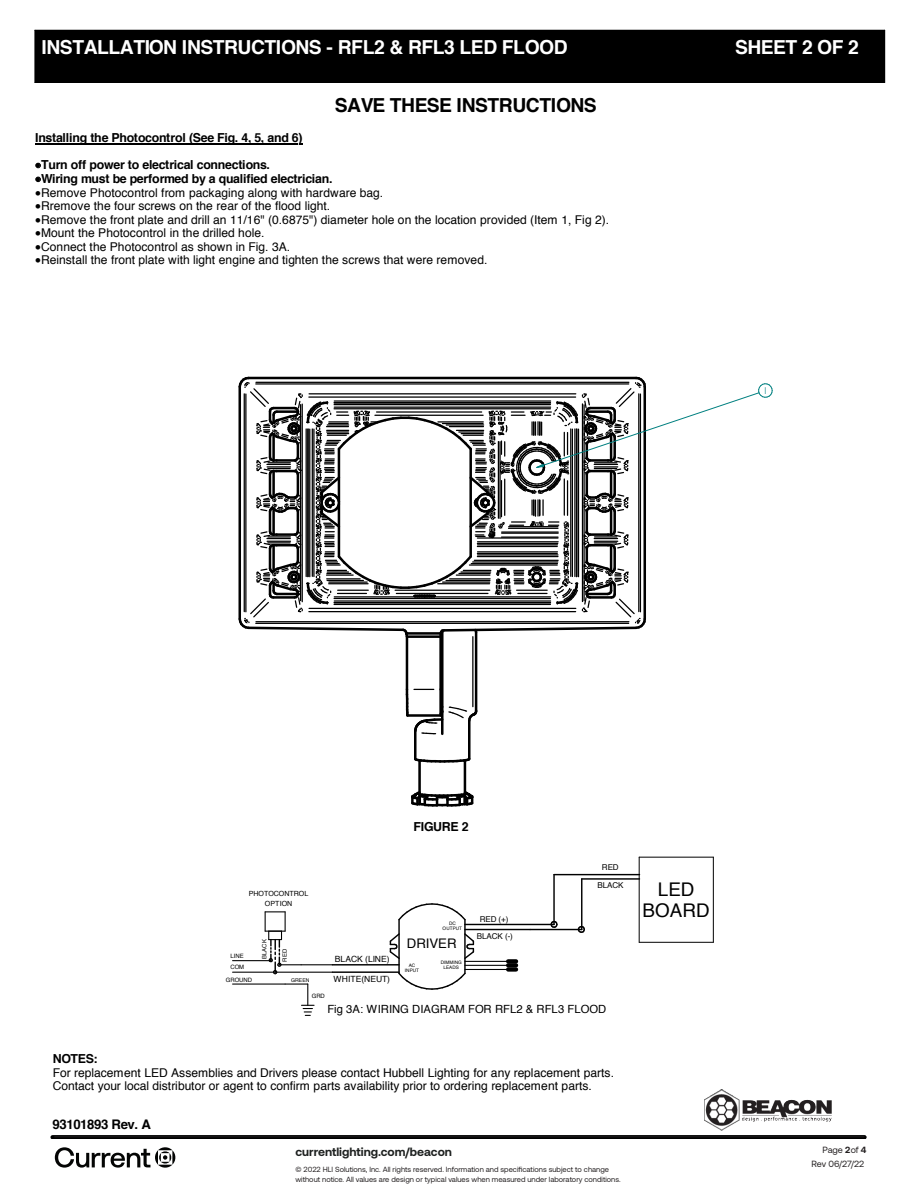
<style>
.page{position:relative;width:918px;height:1188px;background:#fff}
.page>*{position:absolute;margin:0;border:0;box-sizing:border-box;transform-origin:0 0}
.t1{font:700 19.35px "Helvetica";letter-spacing:-.025em;color:#fff}
.t2{font:700 19.35px "Helvetica";letter-spacing:-.025em;color:#000}
.t3{font:18.9px/21px "Helvetica";letter-spacing:.005em;color:#000;text-align:center}
.t4{font:700 13.2px "Helvetica";letter-spacing:-.025em;color:#000}
.t5{font:13.2px "Helvetica";color:#000}
.t6{font:700 12.45px "Helvetica";letter-spacing:-.02em;color:#000}
.t7{font:12.15px/13.5px "Helvetica";color:#000}
.t8{font:700 12px "Aeonik";color:#1e2120}
.t9{font:11.25px "Helvetica";letter-spacing:.005em;color:#000}
.t10{font:9px/14.1px "Aeonik";letter-spacing:-.005em;color:#231f20;text-align:right}
.t11{font:8.55px "Helvetica";letter-spacing:-.005em;color:#000}
.t12{font:8.1px/17.2px "Helvetica";letter-spacing:-.005em;color:#000;text-align:center}
.t13{font:7.5px/9.8px "Aeonik";color:#231f20}
.t14{font:7.05px/10.5px "Helvetica";letter-spacing:-.005em;color:#000;text-align:center}
.t15{font:6px "Helvetica";letter-spacing:-.01em;color:#000}
.t16{font:5.1px "Helvetica";color:#000}
.t17{font:4.65px/5.4px "Helvetica";letter-spacing:.01em;color:#000;text-align:center}
.s1{font-weight:700}
</style>
<div class="page">
<div style="left:35px;top:30px;width:850px;height:52px;background:#000"></div>
<hr style="left:35px;top:82px;width:850px;height:1px;background:#000">
<hr style="left:53px;top:1135px;width:812px;height:4px;background:#0a0909">
<hr style="left:301px;top:964px;width:31px;height:1px;background:#000">
<hr style="left:233px;top:972px;width:99px;height:1px;background:#000">
<hr style="left:233px;top:984px;width:52px;height:1px;background:#000">
<hr style="left:233px;top:960px;width:38px;height:1px;background:#000">
<svg style="left:285px;top:984px;width:29px;height:32px"></svg>
<svg style="left:265px;top:911px;width:36px;height:64px"></svg>
<svg style="left:398px;top:973px;width:68px;height:17px"></svg>
<hr style="left:398px;top:920px;width:2px;height:53px;background:#000">
<svg style="left:398px;top:903px;width:68px;height:19px"></svg>
<hr style="left:464px;top:920px;width:2px;height:53px;background:#000">
<svg style="left:389px;top:932px;width:11px;height:28px"></svg>
<svg style="left:464px;top:932px;width:11px;height:28px"></svg>
<hr style="left:332px;top:971px;width:67px;height:2px;background:#000">
<hr style="left:332px;top:964px;width:67px;height:2px;background:#000">
<hr style="left:554px;top:874px;width:86px;height:1px;background:#000">
<hr style="left:553px;top:875px;width:2px;height:49px;background:#000">
<hr style="left:581px;top:879px;width:1px;height:51px;background:#000">
<hr style="left:582px;top:878px;width:58px;height:2px;background:#000">
<svg style="left:549px;top:920px;width:10px;height:9px"></svg>
<hr style="left:530px;top:929px;width:52px;height:1px;background:#000">
<hr style="left:465px;top:924px;width:89px;height:1px;background:#000">
<hr style="left:465px;top:929px;width:65px;height:1px;background:#000">
<svg style="left:577px;top:925px;width:8px;height:8px"></svg>
<hr style="left:639px;top:857px;width:74px;height:1px;background:#000">
<hr style="left:713px;top:857px;width:1px;height:85px;background:#000">
<hr style="left:639px;top:942px;width:74px;height:1px;background:#000">
<hr style="left:639px;top:857px;width:1px;height:85px;background:#000">
<hr style="left:465px;top:961px;width:51px;height:1px;background:#000">
<hr style="left:465px;top:965px;width:51px;height:1px;background:#000">
<hr style="left:465px;top:969px;width:51px;height:1px;background:#000">
<div style="left:508px;top:959px;width:8px;height:5px;background:#000"></div>
<svg style="left:508px;top:963px;width:8px;height:4px"></svg>
<div style="left:508px;top:967px;width:8px;height:5px;background:#000"></div>
<svg style="left:411px;top:789px;width:63px;height:18px"></svg>
<hr style="left:406px;top:637px;width:2px;height:52px;background:#000">
<hr style="left:439px;top:637px;width:3px;height:52px;background:#000">
<svg style="left:414px;top:758px;width:57px;height:5px"></svg>
<hr style="left:441px;top:631px;width:3px;height:76px;background:#000">
<hr style="left:472px;top:637px;width:1px;height:70px;background:#000">
<hr style="left:475px;top:632px;width:2px;height:78px;background:#000">
<hr style="left:414px;top:731px;width:3px;height:28px;background:#000">
<hr style="left:468px;top:721px;width:3px;height:38px;background:#000">
<hr style="left:464px;top:760px;width:2px;height:43px;background:#000">
<hr style="left:418px;top:760px;width:3px;height:43px;background:#000">
<svg style="left:406px;top:689px;width:72px;height:45px"></svg>
<svg style="left:35px;top:143px;width:268px;height:1px"></svg>
<svg style="left:36px;top:163px;width:5px;height:5px"></svg>
<svg style="left:36px;top:177px;width:5px;height:5px"></svg>
<img style="left:710px;top:1089px;width:23px;height:7px">
<svg style="left:704px;top:1096px;width:128px;height:35px"></svg>
<hr style="left:54px;top:1136px;width:810px;height:1px;background:#231f20">
<svg style="left:55px;top:1147px;width:120px;height:21px"></svg>
<svg style="left:238px;top:376px;width:535px;height:264px"></svg>
<h1 class="t1" style="left:41px;top:31px;width:528px">INSTALLATION INSTRUCTIONS - RFL2 &amp; RFL3 LED FLOOD</h1>
<h1 class="t1" style="left:735px;top:31px;width:125px">SHEET 2 OF 2</h1>
<h1 class="t2" style="left:335px;top:90px;width:264px">SAVE THESE INSTRUCTIONS</h1>
<p class="t6" style="left:35px;top:127px;width:269px">Installing the Photocontrol (See Fig. 4, 5, and 6)</p>
<p class="t6" style="left:35px;top:155px;width:236px">•Turn off power to electrical connections.</p>
<p class="t6" style="left:35px;top:168px;width:299px">•Wiring must be performed by a qualified electrician.</p>
<p class="t7" style="left:35px;top:186px;width:350px">•Remove Photocontrol from packaging along with hardware bag.</p>
<p class="t7" style="left:35px;top:199px;width:297px">•Rremove the four screws on the rear of the flood light.</p>
<p class="t7" style="left:35px;top:213px;width:575px">•Remove the front plate and drill an 11/16" (0.6875") diameter hole on the location provided (Item 1, Fig 2).</p>
<p class="t7" style="left:35px;top:226px;width:231px">•Mount the Photocontrol in the drilled hole.</p>
<p class="t7" style="left:35px;top:240px;width:257px">•Connect the Photocontrol as shown in Fig. 3A.</p>
<p class="t7" style="left:35px;top:254px;width:454px">•Reinstall the front plate with light engine and tighten the screws that were removed.</p>
<p class="t6" style="left:413px;top:816px;width:57px">FIGURE 2</p>
<p class="t12" style="left:597px;top:859px;width:28px">RED<br>BLACK</p>
<p class="t14" style="left:249px;top:888px;width:61px">PHOTOCONTROL<br>OPTION</p>
<p class="t15" style="left:231px;top:952px;width:15px">LINE</p>
<p class="t15" style="left:231px;top:962px;width:15px">COM</p>
<p class="t15" style="left:260px;top:959px;width:21px;rotate:-90deg">BLACK</p>
<p class="t15" style="left:280px;top:962px;width:14px;rotate:-90deg">RED</p>
<p class="t11" style="left:335px;top:952px;width:56px">BLACK (LINE)</p>
<p class="t17" style="left:443px;top:921px;width:21px">DC<br>OUTPUT</p>
<p class="t17" style="left:441px;top:960px;width:22px">DIMMING<br>LEADS</p>
<p class="t5" style="left:407px;top:933px;width:51px">DRIVER</p>
<p class="t17" style="left:405px;top:963px;width:16px">AC<br>INPUT</p>
<p class="t12" style="left:480px;top:911px;width:30px">RED (+)</p>
<p class="t12" style="left:477px;top:928px;width:38px">BLACK (-)</p>
<p class="t15" style="left:226px;top:975px;width:28px">GROUND</p>
<p class="t16" style="left:291px;top:976px;width:20px">GREEN</p>
<p class="t11" style="left:334px;top:972px;width:58px">WHITE(NEUT)</p>
<p class="t15" style="left:312px;top:992px;width:14px">GRD</p>
<p class="t9" style="left:327px;top:1000px;width:280px">Fig 3A: WIRING DIAGRAM FOR RFL2 &amp; RFL3 FLOOD</p>
<p class="t6" style="left:53px;top:1048px;width:46px">NOTES:</p>
<p class="t7" style="left:53px;top:1066px;width:563px">For replacement LED Assemblies and Drivers please contact Hubbell Lighting for any replacement parts.<br>Contact your local distributor or agent to confirm parts availability prior to ordering replacement parts.</p>
<p class="t4" style="left:53px;top:1113px;width:100px">93101893 Rev. A</p>
<p class="t8" style="left:295px;top:1144px;width:158px">currentlighting.com/beacon</p>
<p class="t13" style="left:295px;top:1165px;width:327px">© 2022 HLI Solutions, Inc. All rights reserved. Information and specifications subject to change without notice. All values are design or typical values when measured under laboratory conditions.</p>
<h2 class="t3" style="left:643px;top:880px;width:69px">LED<br>BOARD</h2>
<p class="t10" style="left:812px;top:1143px;width:56px">Page <span class="s1">2</span> of <span class="s1">4<br></span>Rev 06/27/22</p>
</div>
